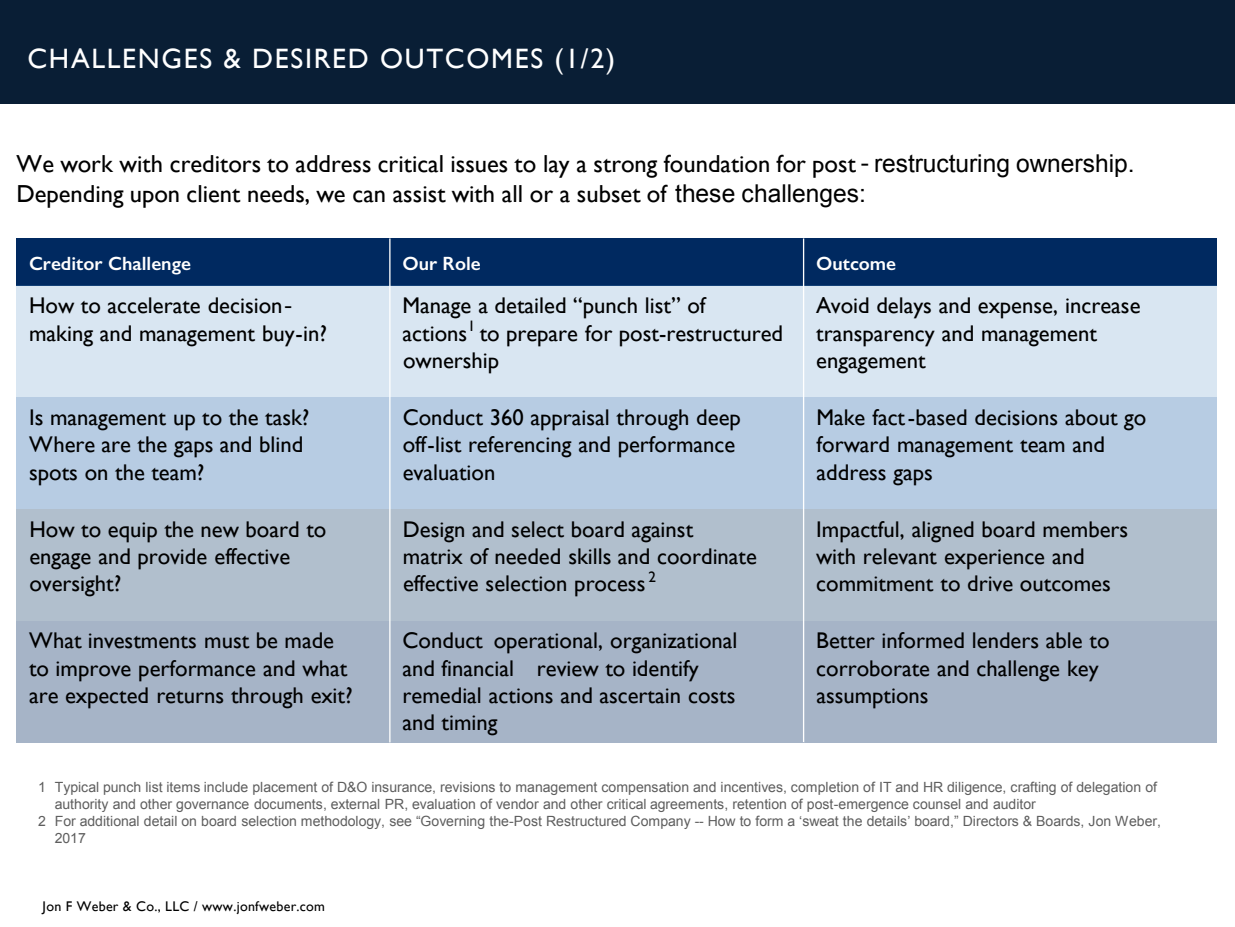
<style>
.page{position:relative;width:1235px;height:927px;background:#fff}
.page>*{position:absolute;margin:0;border:0;box-sizing:border-box;transform-origin:0 0}
.t1{font:28px "Gill Sans";letter-spacing:.06em;color:#fff}
.t2{font:24.5px/29.4px "Gill Sans";color:#000}
.t3{font:22.75px/27.3px "Gill Sans";color:#000}
.t4{font:600 19.25px "Gill Sans";color:#fff}
.t5{font:14px "Arial";letter-spacing:-.005em;color:#5e5e5e}
.t6{font:14px "Gill Sans";letter-spacing:.02em;color:#000}
.s1{font-family:"Arial"}
</style>
<div class="page">
<div style="left:0;top:0;width:1235px;height:103px;background:#091e35"></div>
<div style="left:16px;top:238px;width:374px;height:47px;background:#002960"></div>
<div style="left:390px;top:238px;width:413px;height:47px;background:#002960"></div>
<div style="left:803px;top:238px;width:414px;height:47px;background:#002960"></div>
<div style="left:16px;top:285px;width:374px;height:112px;background:#d9e6f2"></div>
<div style="left:390px;top:285px;width:413px;height:112px;background:#d9e6f2"></div>
<div style="left:803px;top:285px;width:414px;height:112px;background:#d9e6f2"></div>
<div style="left:16px;top:397px;width:374px;height:111px;background:#b7cce3"></div>
<div style="left:390px;top:397px;width:413px;height:111px;background:#b7cce3"></div>
<div style="left:803px;top:397px;width:414px;height:111px;background:#b7cce3"></div>
<div style="left:16px;top:508px;width:374px;height:112px;background:#b1bfcd"></div>
<div style="left:390px;top:508px;width:413px;height:112px;background:#b1bfcd"></div>
<div style="left:803px;top:508px;width:414px;height:112px;background:#b1bfcd"></div>
<div style="left:16px;top:620px;width:374px;height:122px;background:#a6b4c7"></div>
<div style="left:390px;top:620px;width:413px;height:122px;background:#a6b4c7"></div>
<div style="left:803px;top:620px;width:414px;height:122px;background:#a6b4c7"></div>
<hr style="left:389px;top:238px;width:1px;height:504px;background:#fff">
<hr style="left:803px;top:238px;width:1px;height:504px;background:#fff">
<p class="t1" style="left:27px;top:42px;width:589px">CHALLENGES &amp; DESIRED OUTCOMES (1/2)</p>
<p class="t2" style="left:16px;top:149px;width:1120px">We work with creditors to address critical issues to lay a strong foundation for post <span class="s1">- restructuring ownership.<br></span>Depending upon client needs, we can assist with all or a subset of <span class="s1">these challenges:</span></p>
<p class="t4" style="left:29px;top:251px;width:164px">Creditor Challenge</p>
<p class="t4" style="left:402px;top:251px;width:80px">Our Role</p>
<p class="t4" style="left:816px;top:251px;width:81px">Outcome</p>
<p class="t3" style="left:29px;top:291px;width:299px">How to accelerate decision&shy;making and management buy-in?</p>
<p class="t3" style="left:402px;top:291px;width:382px">Manage a detailed “punch list” of actions<sup>1</sup> to prepare for post-restructured ownership</p>
<p class="t3" style="left:816px;top:291px;width:326px">Avoid delays and expense, increase transparency and management engagement</p>
<p class="t3" style="left:29px;top:403px;width:282px">Is management up to the task?<br>Where are the gaps and blind spots on the team?</p>
<p class="t3" style="left:403px;top:403px;width:340px">Conduct 360 appraisal through deep off-list referencing and performance evaluation</p>
<p class="t3" style="left:816px;top:403px;width:331px">Make fact-based decisions about go forward management team and address gaps</p>
<p class="t3" style="left:29px;top:515px;width:299px">How to equip the new board to engage and provide effective oversight?</p>
<p class="t3" style="left:403px;top:515px;width:356px">Design and select board against matrix of needed skills and coordinate effective selection process <sup>2</sup></p>
<p class="t3" style="left:816px;top:515px;width:313px">Impactful, aligned board members with relevant experience and commitment to drive outcomes</p>
<p class="t3" style="left:29px;top:626px;width:325px">What investments must be made to improve performance and what are expected returns through exit?</p>
<p class="t3" style="left:402px;top:626px;width:336px">Conduct operational, organizational and financial review to identify remedial actions and ascertain costs and timing</p>
<p class="t3" style="left:816px;top:626px;width:295px">Better informed lenders able to corroborate and challenge key assumptions</p>
<p class="t5" style="left:38px;top:777px;width:1120px">1 Typical punch list items include placement of D&amp;O insurance, revisions to management compensation and incentives, completion of IT and HR diligence, crafting of delegation of</p>
<p class="t5" style="left:55px;top:794px;width:983px">authority and other governance documents, external PR, evaluation of vendor and other critical agreements, retention of post-emergence counsel and auditor</p>
<p class="t5" style="left:38px;top:811px;width:1124px">2 For additional detail on board selection methodology, see “Governing the-Post Restructured Company -- How to form a ‘sweat the details’ board,” Directors &amp; Boards, Jon Weber,</p>
<p class="t5" style="left:55px;top:828px;width:33px">2017</p>
<p class="t6" style="left:43px;top:897px;width:284px">Jon F Weber &amp; Co., LLC / www.jonfweber.com</p>
</div>
